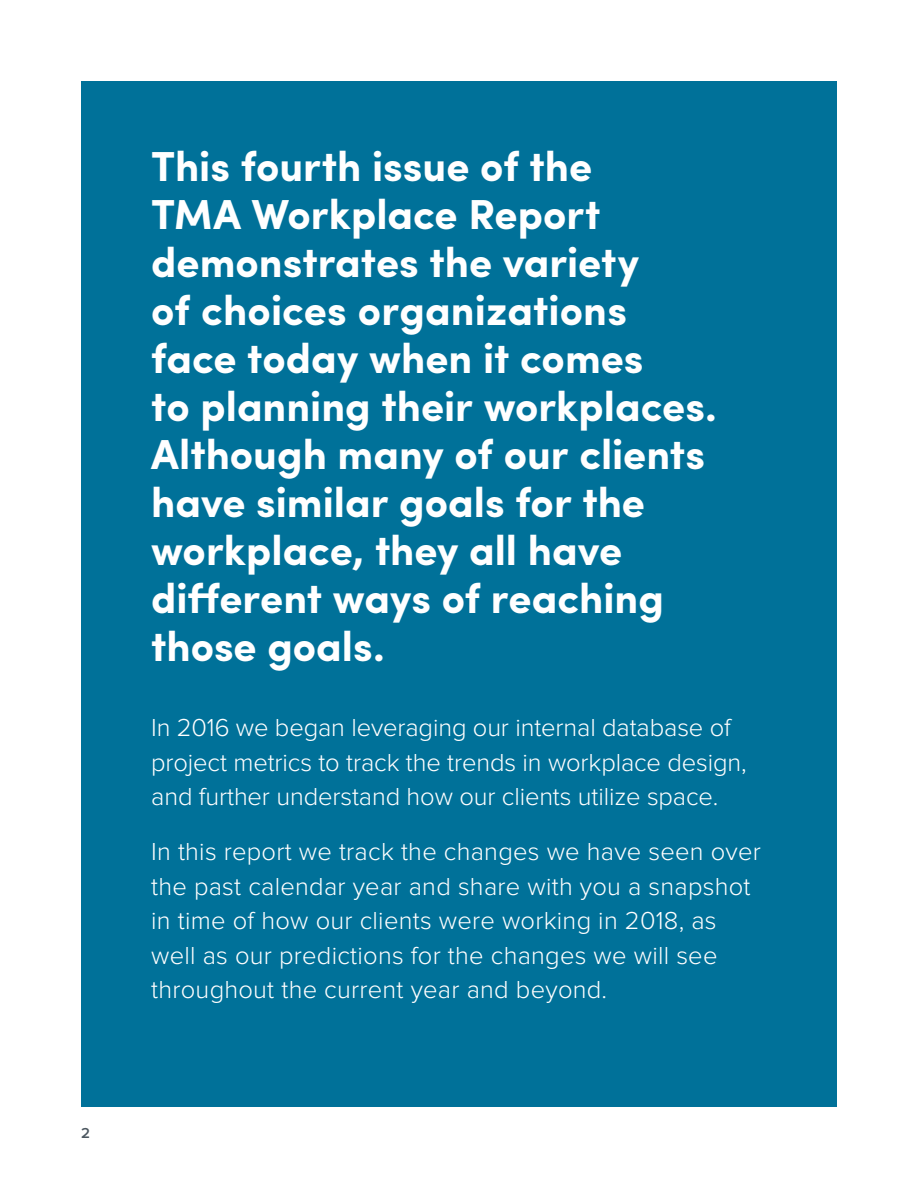
<style>
.page{position:relative;width:918px;height:1188px;background:#fff}
.page>*{position:absolute;margin:0;border:0;box-sizing:border-box;transform-origin:0 0}
.Section_header_2{font:700 42px/48px "Sofia Pro";color:#fff}
.Main_RFP_body_copy{font:300 25.5px/34.5px "Proxima Nova";letter-spacing:.01em;color:#fff}
.t1{font:600 15px "Proxima Nova";color:#4c5760}
</style>
<div class="page">
<hr style="left:81px;top:118px;width:756px;height:1px;background:#939598">
<div style="left:81px;top:81px;width:755px;height:1026px;background:#007199"></div>
<p class="t1" style="left:81px;top:1124px;width:10px">2</p>
<p class="Section_header_2" style="left:151px;top:140px;width:567px">This fourth issue of the<br>TMA Workplace Report demonstrates the variety<br>of choices organizations face today when it comes<br>to planning their workplaces.<br>Although many of our clients have similar goals for the workplace, they all have different ways of reaching those goals.</p>
<p class="Main_RFP_body_copy" style="left:151px;top:711px;width:597px">In 2016 we began leveraging our internal database of project metrics to track the trends in workplace design, and further understand how our clients utilize space.</p>
<p class="Main_RFP_body_copy" style="left:151px;top:835px;width:611px">In this report we track the changes we have seen over the past calendar year and share with you a snapshot in time of how our clients were working in 2018, as well as our predictions for the changes we will see throughout the current year and beyond.</p>
</div>
